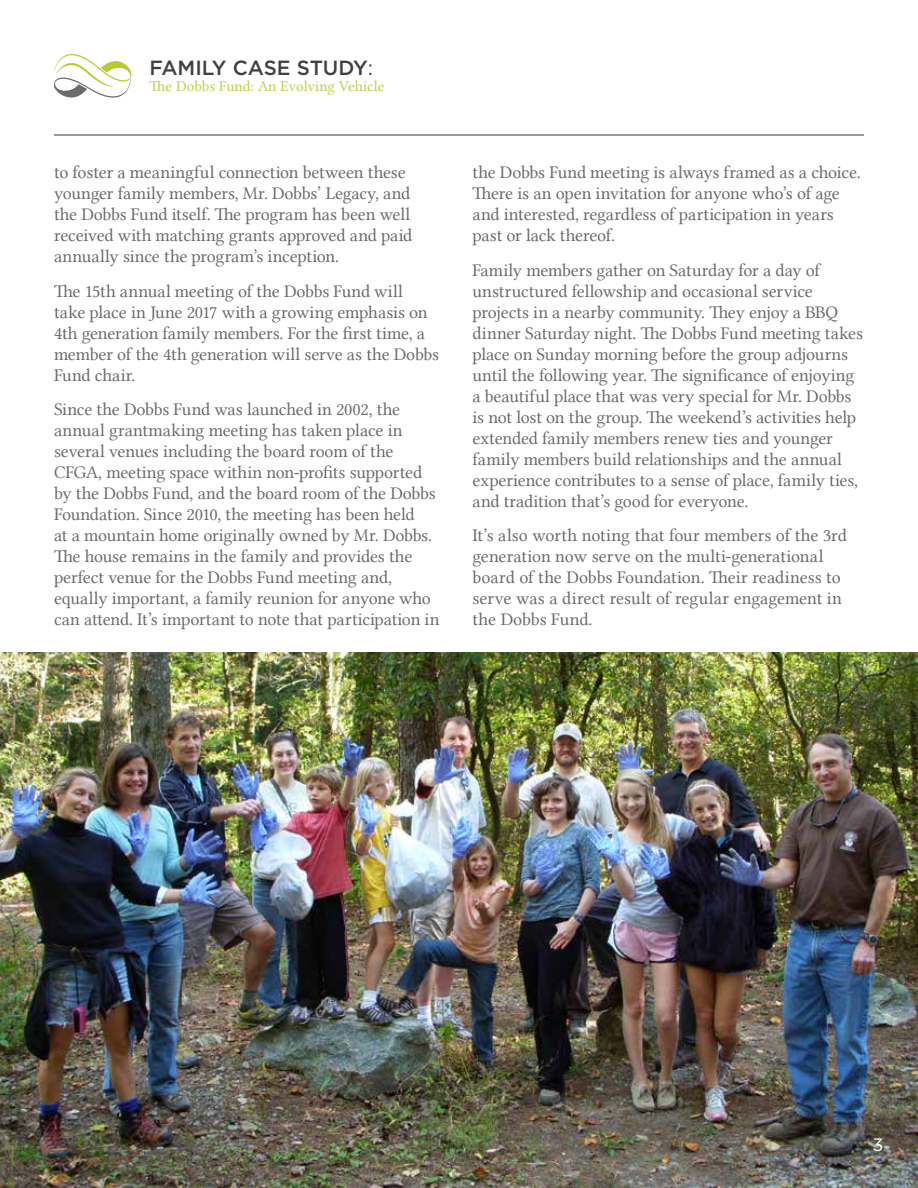
<style>
.page{position:relative;width:918px;height:1188px;background:#fff}
.page>*{position:absolute;margin:0;border:0;box-sizing:border-box;transform-origin:0 0}
.t1{font:500 20.55px "Gotham";color:#414042}
.t2{font:18px/21px "Lin Libertine";letter-spacing:-.01em;color:#6a6b6d}
.t3{font:18px "Gotham";color:#fff}
.t4{font:15.15px "Lin Libertine";color:#bfce48}
.s1{font-weight:400}
</style>
<div class="page">
<svg style="left:54px;top:54px;width:78px;height:44px"></svg>
<hr style="left:54px;top:134px;width:810px;height:2px;background:#797a7c">
<img style="left:0;top:652px;width:918px;height:536px">
<p class="t1" style="left:150px;top:54px;width:225px">FAMILY CASE STUDY<span class="s1">:</span></p>
<p class="t4" style="left:150px;top:77px;width:236px">The Dobbs Fund: An Evolving Vehicle</p>
<p class="t2" style="left:54px;top:162px;width:360px">to foster a meaningful connection between these younger family members, Mr. Dobbs’ Legacy, and the Dobbs Fund itself. The program has been well received with matching grants approved and paid annually since the program’s inception.</p>
<p class="t2" style="left:54px;top:280px;width:387px">The 15th annual meeting of the Dobbs Fund will<br>take place in June 2017 with a growing emphasis on 4th generation family members. For the first time, a member of the 4th generation will serve as the Dobbs Fund chair.</p>
<p class="t2" style="left:54px;top:399px;width:387px">Since the Dobbs Fund was launched in 2002, the annual grantmaking meeting has taken place in several venues including the board room of the CFGA, meeting space within non-profits supported by the Dobbs Fund, and the board room of the Dobbs Foundation. Since 2010, the meeting has been held<br>at a mountain home originally owned by Mr. Dobbs.<br>The house remains in the family and provides the perfect venue for the Dobbs Fund meeting and, equally important, a family reunion for anyone who can attend. It’s important to note that participation in</p>
<p class="t2" style="left:472px;top:162px;width:390px">the Dobbs Fund meeting is always framed as a choice.<br>There is an open invitation for anyone who’s of age and interested, regardless of participation in years past or lack thereof.</p>
<p class="t2" style="left:472px;top:259px;width:392px">Family members gather on Saturday for a day of unstructured fellowship and occasional service projects in a nearby community. They enjoy a BBQ dinner Saturday night. The Dobbs Fund meeting takes place on Sunday morning before the group adjourns until the following year. The significance of enjoying a beautiful place that was very special for Mr. Dobbs is not lost on the group. The weekend’s activities help extended family members renew ties and younger family members build relationships and the annual experience contributes to a sense of place, family ties, and tradition that’s good for everyone.</p>
<p class="t2" style="left:472px;top:525px;width:376px">It’s also worth noting that four members of the 3rd generation now serve on the multi-generational board of the Dobbs Foundation. Their readiness to serve was a direct result of regular engagement in the Dobbs Fund.</p>
<p class="t3" style="left:872px;top:1133px;width:13px">3</p>
</div>
